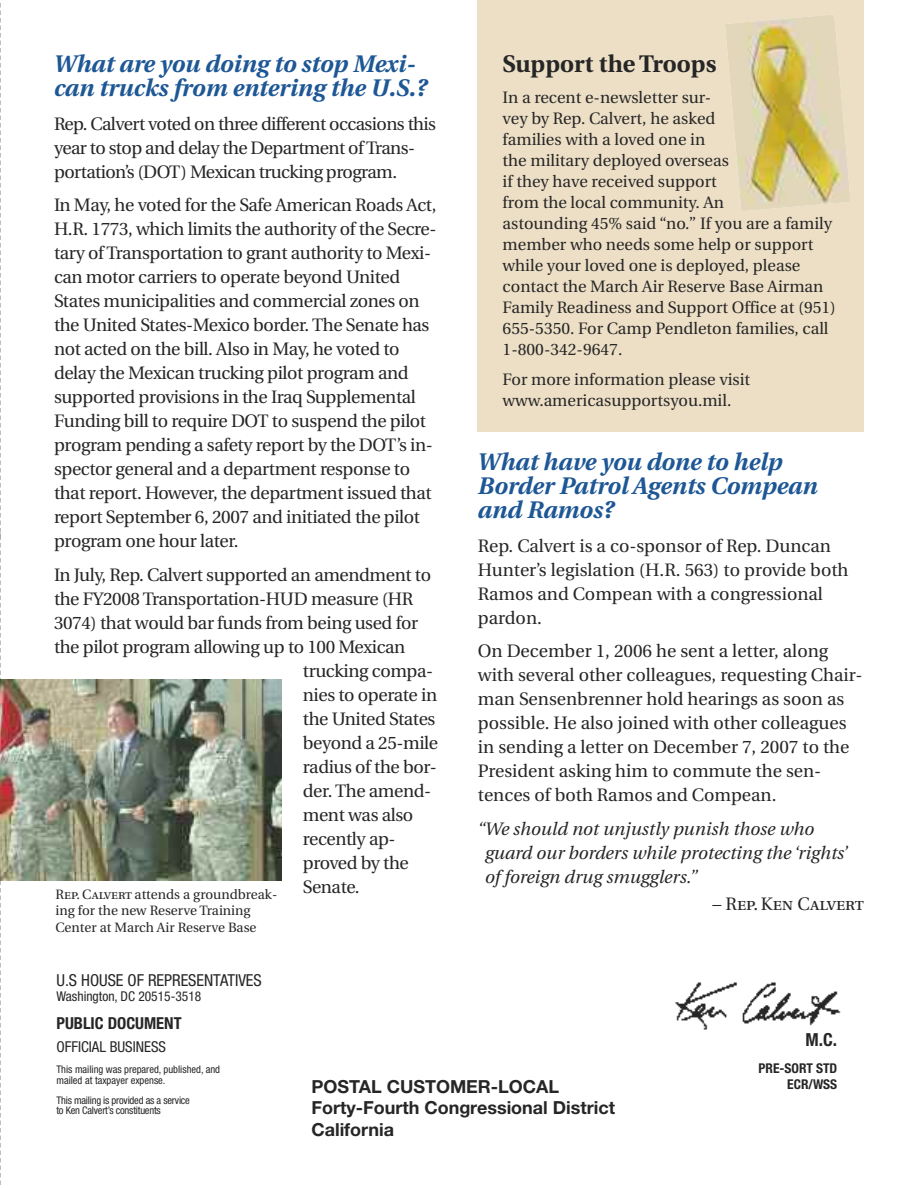
<style>
.page{position:relative;width:918px;height:1188px;background:#fff}
.page>*{position:absolute;margin:0;border:0;box-sizing:border-box;transform-origin:0 0}
.t1{font:italic 700 24px/24px "Utopia";color:#1e5795}
.t2{font:700 24px "Utopia";color:#272627}
.t3{font:18px/24px "Utopia";letter-spacing:-.02em;color:#272627}
.t4{font:18px/24px "Utopia";color:#272627}
.t5{font:italic 18px/24px "Utopia";color:#272627}
.t6{font:700 18px/21.6px "Helvetica Neue";color:#272627}
.t7{font:18px "Utopia Regular SC";color:#272627}
.t8{font:700 condensed 18px "Helvetica Neue";color:#272627}
.t9{font:16.5px/21px "Utopia";color:#272627}
.t10{font:condensed 16.5px "Helvetica Neue";color:#272627}
.t11{font:700 condensed 16.5px "Helvetica Neue";color:#272627}
.t12{font:condensed 15px "Helvetica Neue";color:#272627}
.t13{font:13.5px/16.5px "Utopia";color:#272627}
.t14{font:condensed 13.5px "Helvetica Neue";color:#272627}
.t15{font:700 condensed 13.5px/16.2px "Helvetica Neue";color:#272627;text-align:right}
.t16{font:condensed 10.5px/10.5px "Helvetica Neue";color:#272627}
.t17{font:condensed 10.5px/10.5px "Helvetica Neue";letter-spacing:-.02em;color:#272627}
.s1{font-family:"Utopia Regular SC"}
</style>
<div class="page">
<hr style="left:917px;top:169px;width:1px;height:1019px;background:#ecdfc5">
<img style="left:917px;top:169px;width:1px;height:14px">
<img style="left:675px;top:982px;width:166px;height:48px">
<svg style="left:0;top:3px;width:1px;height:1182px"></svg>
<hr style="left:0;top:517px;width:1px;height:56px;background:#fff">
<img style="left:0;top:680px;width:282px;height:200px">
<div style="left:477px;top:0;width:387px;height:431px;background:#ecdfc5"></div>
<img style="left:737px;top:18px;width:112px;height:190px">
<h1 class="t1" style="left:54px;top:54px;width:374px">What are you doing to stop Mexi&shy;can trucks from entering the U.S.?</h1>
<p class="t3" style="left:54px;top:113px;width:384px">Rep. Calvert voted on three different occasions this year to stop and delay the Department of Trans&shy;portation’s (DOT) Mexican trucking program.</p>
<p class="t3" style="left:54px;top:195px;width:384px">In May, he voted for the Safe American Roads Act, H.R. 1773, which limits the authority of the Secre&shy;tary of Transportation to grant authority to Mexi&shy;can motor carriers to operate beyond United States municipalities and commercial zones on the United States-Mexico border. The Senate has not acted on the bill. Also in May, he voted to delay the Mexican trucking pilot program and supported provisions in the Iraq Supplemental Funding bill to require DOT to suspend the pilot program pending a safety report by the DOT’s in&shy;spector general and a department response to that report. However, the department issued that report September 6, 2007 and initiated the pilot program one hour later.</p>
<p class="t3" style="left:54px;top:564px;width:379px">In July, Rep. Calvert supported an amendment to</p>
<p class="t3" style="left:54px;top:588px;width:361px">the FY2008 Transportation-HUD measure (HR</p>
<p class="t3" style="left:54px;top:612px;width:366px">3074) that would bar funds from being used for</p>
<p class="t3" style="left:54px;top:636px;width:353px">the pilot program allowing up to 100 Mexican</p>
<p class="t3" style="left:303px;top:660px;width:132px">trucking compa-</p>
<p class="t3" style="left:303px;top:684px;width:136px">nies to operate in</p>
<p class="t3" style="left:303px;top:708px;width:134px">the United States</p>
<p class="t3" style="left:303px;top:732px;width:137px">beyond a 25-mile</p>
<p class="t3" style="left:303px;top:756px;width:135px">radius of the bor-</p>
<p class="t3" style="left:303px;top:780px;width:130px">der. The amend-</p>
<p class="t3" style="left:303px;top:804px;width:112px">ment was also</p>
<p class="t3" style="left:303px;top:828px;width:94px">recently ap-</p>
<p class="t3" style="left:303px;top:852px;width:107px">proved by the</p>
<p class="t3" style="left:303px;top:876px;width:58px">Senate.</p>
<p class="t13" style="left:56px;top:887px;width:223px"><span class="s1">Rep.Calvert</span> attends a groundbreak&shy;ing for the new Reserve Training<br>Center at March Air Reserve Base</p>
<h1 class="t2" style="left:503px;top:54px;width:215px">Support the Troops</h1>
<p class="t9" style="left:503px;top:88px;width:335px">In a recent e-newsletter sur-<br>vey by Rep. Calvert, he asked<br>families with a loved one in<br>the military deployed overseas<br>if they have received support<br>from the local community. An<br>astounding 45% said “no.” If you are a family member who needs some help or support while your loved one is deployed, please contact the March Air Reserve Base Airman Family Readiness and Support Office at (951)<br>655-5350. For Camp Pendleton families, call 1-800-342-9647.</p>
<p class="t9" style="left:503px;top:371px;width:249px">For more information please visit www.americasupportsyou.mil.</p>
<h1 class="t1" style="left:478px;top:452px;width:341px">What have you done to help<br>Border Patrol Agents Compean and Ramos?</h1>
<p class="t4" style="left:478px;top:535px;width:372px">Rep. Calvert is a co-sponsor of Rep. Duncan Hunter’s legislation (H.R. 563) to provide both Ramos and Compean with a congressional pardon.</p>
<p class="t4" style="left:478px;top:641px;width:386px">On December 1, 2006 he sent a letter, along with several other colleagues, requesting Chair&shy;man Sensenbrenner hold hearings as soon as possible. He also joined with other colleagues in sending a letter on December 7, 2007 to the President asking him to commute the sen&shy;tences of both Ramos and Compean.</p>
<p class="t5" style="left:485px;top:819px;width:364px;text-indent:-7px">“We should not unjustly punish those who guard our borders while protecting the ‘rights’ of foreign drug smugglers.”</p>
<p class="t7" style="left:712px;top:898px;width:153px">– Rep. Ken Calvert</p>
<p class="t10" style="left:56px;top:974px;width:207px">U.S HOUSE OF REPRESENTATIVES</p>
<p class="t14" style="left:56px;top:991px;width:146px">Washington, DC 20515-3518</p>
<p class="t11" style="left:56px;top:1017px;width:127px">PUBLIC DOCUMENT</p>
<p class="t12" style="left:56px;top:1041px;width:111px">OFFICIAL BUSINESS</p>
<p class="t16" style="left:56px;top:1065px;width:165px">This mailing was prepared, published, and mailed at taxpayer expense.</p>
<p class="t17" style="left:56px;top:1096px;width:135px">This mailing is provided as a service to Ken Calvert’s constituents</p>
<p class="t6" style="left:311px;top:1077px;width:305px">POSTAL CUSTOMER-LOCAL<br>Forty-Fourth Congressional District<br>California</p>
<p class="t8" style="left:806px;top:1033px;width:33px">M.C.</p>
<p class="t15" style="left:759px;top:1061px;width:80px">PRE-SORT STD<br>ECR/WSS</p>
</div>
